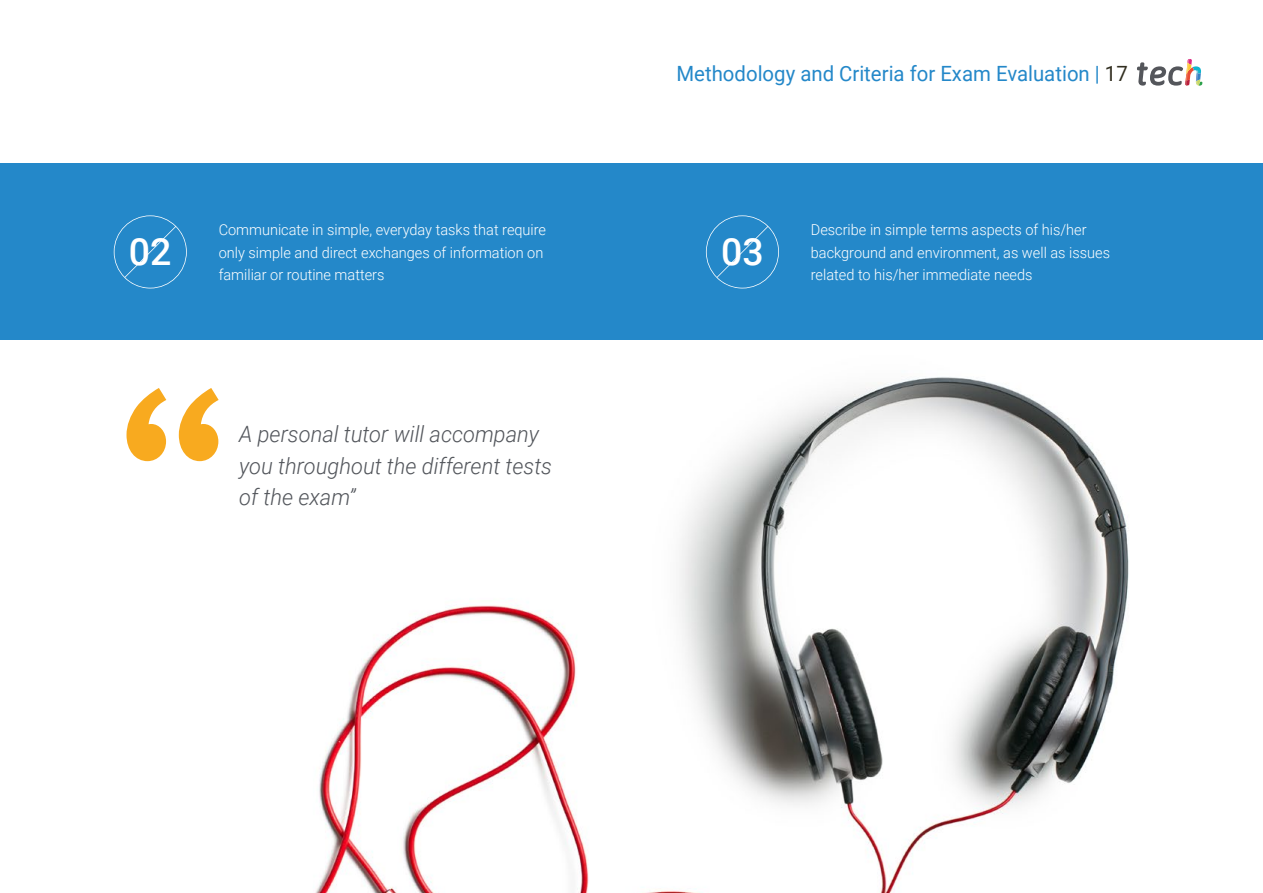
<style>
.page{position:relative;width:1263px;height:893px;background:#fff}
.page>*{position:absolute;margin:0;border:0;box-sizing:border-box;transform-origin:0 0}
.t1{font:500 37.5px "Roboto";color:#fff}
.t2{font:italic 300 22.5px/31.5px "Roboto";color:#52555b}
.t3{font:21px "Roboto";color:#2488c9}
.t4{font:300 15px/22.5px "Roboto";color:#fff}
.s1{color:#312e20}
</style>
<div class="page">
<img style="left:197px;top:377px;width:932px;height:516px">
<div style="left:0;top:164px;width:1263px;height:176px;background:#2488c9"></div>
<svg style="left:114px;top:215px;width:73px;height:73px"></svg>
<svg style="left:706px;top:215px;width:73px;height:73px"></svg>
<svg style="left:1137px;top:59px;width:65px;height:27px"></svg>
<svg style="left:126px;top:388px;width:93px;height:73px"></svg>
<h1 class="t1" style="left:129px;top:225px;width:44px">02</h1>
<p class="t4" style="left:219px;top:218px;width:329px">Communicate in simple, everyday tasks that require only simple and direct exchanges of information on familiar or routine matters</p>
<h2 class="t2" style="left:239px;top:418px;width:314px">A personal tutor will accompany you throughout the different tests of the exam”</h2>
<h3 class="t3" style="left:676px;top:59px;width:453px">Methodology and Criteria for Exam Evaluation | <span class="s1">17</span></h3>
<h1 class="t1" style="left:721px;top:225px;width:44px">03</h1>
<p class="t4" style="left:811px;top:218px;width:301px">Describe in simple terms aspects of his/her background and environment, as well as issues related to his/her immediate needs</p>
</div>
